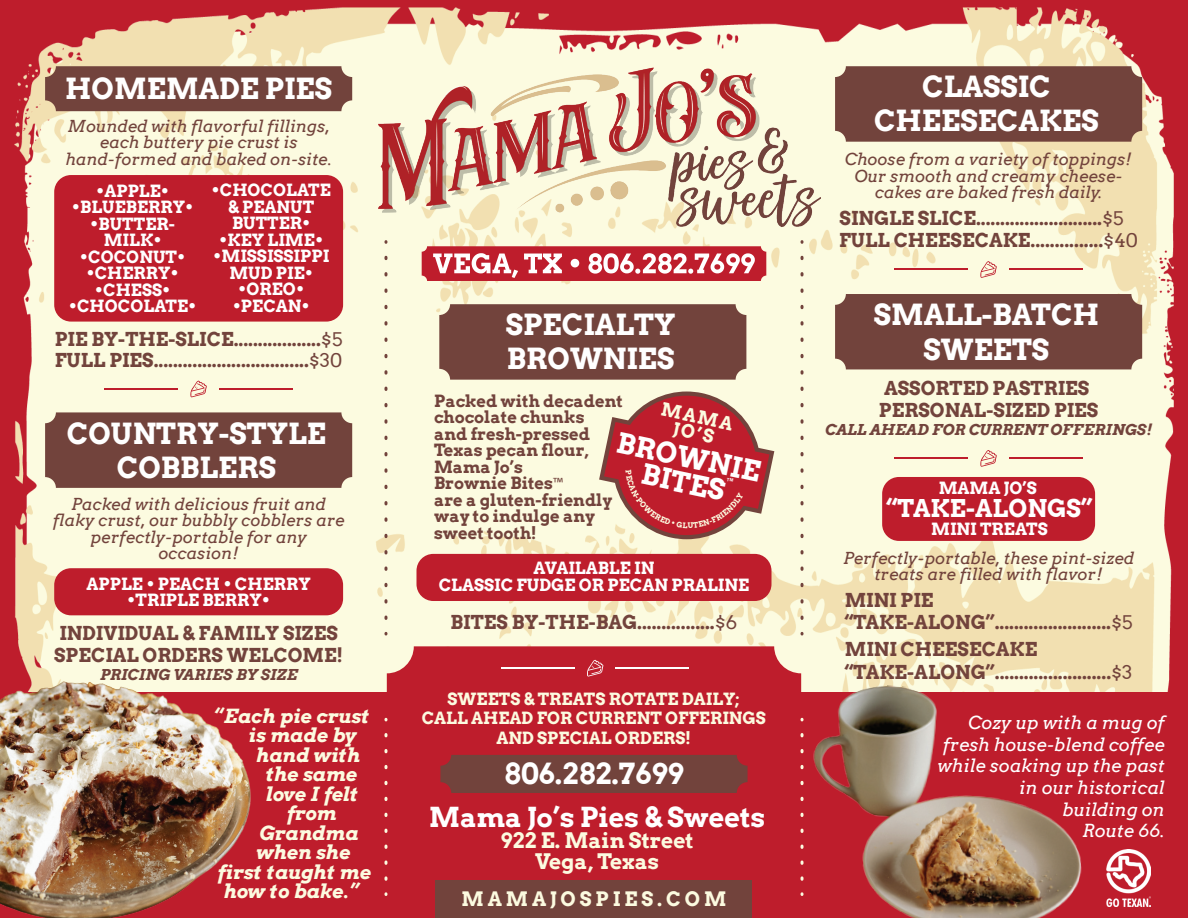
<style>
.page{position:relative;width:1188px;height:918px;background:#be1d2c}
.page>*{position:absolute;margin:0;border:0;box-sizing:border-box;transform-origin:0 0}
.t1{font:700 28.5px/34.2px "Arvo";color:#fff;text-align:center}
.t2{font:700 27.75px/25.5px "Arvo";color:#fff;text-align:center}
.t3{font:700 27px "Arvo";color:#fff}
.t4{font:700 24px "Arvo";color:#fff}
.t5{font:700 21px/21px "Arvo";color:#fcfbe0;text-align:center}
.t6{font:italic 700 19.5px "Arvo";color:#fcfbe0}
.t7{font:700 19.5px "Arvo";letter-spacing:.2em;color:#fcfbe0}
.t8{font:700 18.75px/22.5px "Arvo";color:#72433c}
.t9{font:italic 18px/21.6px "Arvo";color:#fff;text-align:right}
.t10{font:700 18px/16.5px "Arvo";color:#fcfbe0;text-align:center}
.t11{font:italic 16.5px/16.5px "Arvo";color:#72433c;text-align:center}
.t12{font:700 16.5px/16.5px "Arvo";color:#fff;text-align:center}
.t13{font:700 16.5px/16.5px "Arvo";color:#72433c}
.t14{font:700 16.5px/19.8px "Arvo";color:#fcfbe0;text-align:center}
.t15{font:italic 700 15px "Arvo";color:#72433c}
.s1{font-weight:400}
.s2{font-family:"Myriad Pro";font-weight:400}
</style>
<div class="page">
<img style="left:14px;top:7px;width:1160px;height:685px">
<div style="left:387px;top:646px;width:414px;height:197px;background:#be1d2c;border-radius:27px"></div>
<img style="left:378px;top:40px;width:443px;height:204px">
<div style="left:422px;top:246px;width:344px;height:35px;background:#be1d2c;border-radius:5px"></div>
<svg style="left:433px;top:253px;width:85px;height:25px"></svg>
<svg style="left:524px;top:254px;width:38px;height:19px"></svg>
<svg style="left:571px;top:259px;width:8px;height:8px"></svg>
<svg style="left:588px;top:253px;width:167px;height:21px"></svg>
<svg style="left:384px;top:257px;width:3px;height:369px"></svg>
<svg style="left:801px;top:257px;width:3px;height:369px"></svg>
<svg style="left:384px;top:734px;width:3px;height:147px"></svg>
<hr style="left:105px;top:388px;width:73px;height:1px;background:#be1d2c">
<hr style="left:219px;top:388px;width:74px;height:1px;background:#be1d2c">
<svg style="left:190px;top:380px;width:17px;height:18px"></svg>
<div style="left:45px;top:66px;width:307px;height:45px;background:#72433c;border-radius:11px"></div>
<div style="left:45px;top:412px;width:307px;height:76px;background:#72433c;border-radius:11px"></div>
<div style="left:54px;top:175px;width:289px;height:147px;background:#be1d2c;border-radius:17px"></div>
<div style="left:54px;top:568px;width:289px;height:47px;background:#be1d2c;border-radius:17px"></div>
<div style="left:835px;top:66px;width:307px;height:76px;background:#72433c;border-radius:11px"></div>
<hr style="left:895px;top:268px;width:73px;height:2px;background:#be1d2c">
<hr style="left:1009px;top:268px;width:74px;height:2px;background:#be1d2c">
<svg style="left:980px;top:261px;width:17px;height:17px"></svg>
<div style="left:835px;top:294px;width:307px;height:75px;background:#72433c;border-radius:11px"></div>
<div style="left:882px;top:477px;width:213px;height:64px;background:#be1d2c;border-radius:17px"></div>
<hr style="left:895px;top:457px;width:73px;height:2px;background:#be1d2c">
<hr style="left:1009px;top:457px;width:74px;height:2px;background:#be1d2c">
<svg style="left:980px;top:450px;width:17px;height:17px"></svg>
<div style="left:417px;top:554px;width:354px;height:47px;background:#be1d2c;border-radius:17px"></div>
<div style="left:439px;top:304px;width:307px;height:76px;background:#72433c;border-radius:11px"></div>
<img style="left:0;top:597px;width:308px;height:321px">
<img style="left:751px;top:677px;width:423px;height:241px">
<img style="left:1107px;top:850px;width:44px;height:57px">
<div style="left:436px;top:881px;width:316px;height:37px;background:#72433c"></div>
<hr style="left:501px;top:667px;width:74px;height:2px;background:#fff">
<hr style="left:616px;top:667px;width:73px;height:2px;background:#fff">
<svg style="left:587px;top:660px;width:17px;height:17px"></svg>
<div style="left:440px;top:755px;width:308px;height:38px;background:#72433c;border-radius:11px"></div>
<svg style="left:599px;top:391px;width:175px;height:148px"></svg>
<h1 class="t1" style="left:65px;top:71px;width:268px">HOMEMADE PIES</h1>
<p class="t11" style="left:65px;top:117px;width:268px">Mounded with flavorful fillings, each buttery pie crust is hand-formed and baked on-site.</p>
<p class="t12" style="left:96px;top:182px;width:75px">•APPLE•</p>
<p class="t12" style="left:72px;top:199px;width:123px">•BLUEBERRY•</p>
<p class="t12" style="left:90px;top:215px;width:86px">•BUTTER-<br>MILK•</p>
<p class="t12" style="left:80px;top:248px;width:107px">•COCONUT•</p>
<p class="t12" style="left:86px;top:265px;width:94px">•CHERRY•</p>
<p class="t12" style="left:95px;top:281px;width:77px">•CHESS•</p>
<p class="t12" style="left:69px;top:298px;width:129px">•CHOCOLATE•</p>
<p class="t12" style="left:212px;top:182px;width:121px">•CHOCOLATE &amp; PEANUT<br>BUTTER•</p>
<p class="t12" style="left:219px;top:232px;width:106px">•KEY LIME•</p>
<p class="t12" style="left:213px;top:248px;width:117px">•MISSISSIPPI<br>MUD PIE•</p>
<p class="t12" style="left:238px;top:281px;width:68px">•OREO•</p>
<p class="t12" style="left:233px;top:298px;width:79px">•PECAN•</p>
<p class="t8" style="left:55px;top:328px;width:289px">PIE BY-THE-SLICE..................<span class="s1">$5</span></p>
<p class="t8" style="left:55px;top:349px;width:289px">FULL PIES................................<span class="s1">$30</span></p>
<h1 class="t1" style="left:67px;top:416px;width:261px">COUNTRY-STYLE<br>COBBLERS</h1>
<p class="t11" style="left:53px;top:495px;width:293px">Packed with delicious fruit and flaky crust, our bubbly cobblers are perfectly-portable for any occasion!</p>
<p class="t12" style="left:87px;top:576px;width:226px">APPLE • PEACH • CHERRY</p>
<p class="t12" style="left:127px;top:592px;width:144px">•TRIPLE BERRY•</p>
<p class="t8" style="left:54px;top:622px;width:291px">INDIVIDUAL &amp; FAMILY SIZES<br>SPECIAL ORDERS WELCOME!</p>
<p class="t15" style="left:100px;top:666px;width:199px">PRICING VARIES BY SIZE</p>
<p class="t6" style="left:213px;top:704px;width:158px">“Each pie crust</p>
<p class="t6" style="left:248px;top:723px;width:109px">is made by</p>
<p class="t6" style="left:256px;top:743px;width:105px">hand with</p>
<p class="t6" style="left:265px;top:762px;width:93px">the same</p>
<p class="t6" style="left:265px;top:782px;width:94px">love I felt</p>
<p class="t6" style="left:287px;top:801px;width:51px">from</p>
<p class="t6" style="left:259px;top:821px;width:101px">Grandma</p>
<p class="t6" style="left:257px;top:840px;width:95px">when she</p>
<p class="t6" style="left:217px;top:860px;width:155px">first taught me</p>
<p class="t6" style="left:223px;top:879px;width:137px">how to bake.”</p>
<h1 class="t1" style="left:506px;top:307px;width:171px;text-align:left">SPECIALTY<br>BROWNIES</h1>
<p class="t13" style="left:434px;top:392px;width:190px">Packed with decadent chocolate chunks<br>and fresh-pressed<br>Texas pecan flour,<br>Mama Jo’s<br>Brownie Bites<span class="s2">™<br></span>are a gluten-friendly way to indulge any sweet tooth!</p>
<p class="t10" style="left:663px;top:401px;width:74px;rotate:12deg">MAMA<br>JO’S</p>
<h2 class="t2" style="left:620px;top:430px;width:148px;rotate:12deg">BROWNIE<br>BITES</h2>
<p class="t12" style="left:439px;top:560px;width:312px">AVAILABLE IN<br>CLASSIC FUDGE OR PECAN PRALINE</p>
<p class="t8" style="left:451px;top:610px;width:288px">BITES BY-THE-BAG................<span class="s1">$6</span></p>
<p class="t14" style="left:422px;top:689px;width:346px">SWEETS &amp; TREATS ROTATE DAILY;<br>CALL AHEAD FOR CURRENT OFFERINGS<br>AND SPECIAL ORDERS!</p>
<h1 class="t1" style="left:504px;top:757px;width:181px">806.282.7699</h1>
<h3 class="t3" style="left:429px;top:801px;width:338px">Mama Jo’s Pies &amp; Sweets</h3>
<p class="t5" style="left:501px;top:830px;width:195px">922 E. Main Street<br>Vega, Texas</p>
<p class="t7" style="left:461px;top:886px;width:267px">MAMAJOSPIES.COM</p>
<h1 class="t1" style="left:874px;top:69px;width:226px">CLASSIC<br>CHEESECAKES</h1>
<p class="t11" style="left:845px;top:151px;width:288px">Choose from a variety of toppings!<br>Our smooth and creamy cheese&shy;cakes are baked fresh daily.</p>
<p class="t8" style="left:840px;top:207px;width:286px">SINGLE SLICE..........................<span class="s1">$5</span></p>
<p class="t8" style="left:839px;top:229px;width:300px">FULL CHEESECAKE...............<span class="s1">$40</span></p>
<h1 class="t1" style="left:874px;top:298px;width:227px">SMALL-BATCH<br>SWEETS</h1>
<p class="t8" style="left:879px;top:377px;width:221px">ASSORTED PASTRIES<br>PERSONAL-SIZED PIES</p>
<p class="t15" style="left:825px;top:421px;width:329px">CALL AHEAD FOR CURRENT OFFERINGS!</p>
<p class="t12" style="left:939px;top:479px;width:100px">MAMA JO’S</p>
<p class="t12" style="left:931px;top:520px;width:118px">MINI TREATS</p>
<p class="t4" style="left:887px;top:493px;width:208px">“TAKE-ALONGS”</p>
<p class="t11" style="left:843px;top:549px;width:293px">Perfectly-portable, these pint-sized treats are filled with flavor!</p>
<p class="t8" style="left:845px;top:589px;width:289px">MINI PIE “TAKE-ALONG”........................<span class="s1">$5</span></p>
<p class="t8" style="left:845px;top:638px;width:289px">MINI CHEESECAKE “TAKE-ALONG”........................<span class="s1">$3</span></p>
<p class="t9" style="left:937px;top:712px;width:229px">Cozy up with a mug of fresh house-blend coffee while soaking up the past in our historical<br>building on<br>Route 66.</p>
</div>
